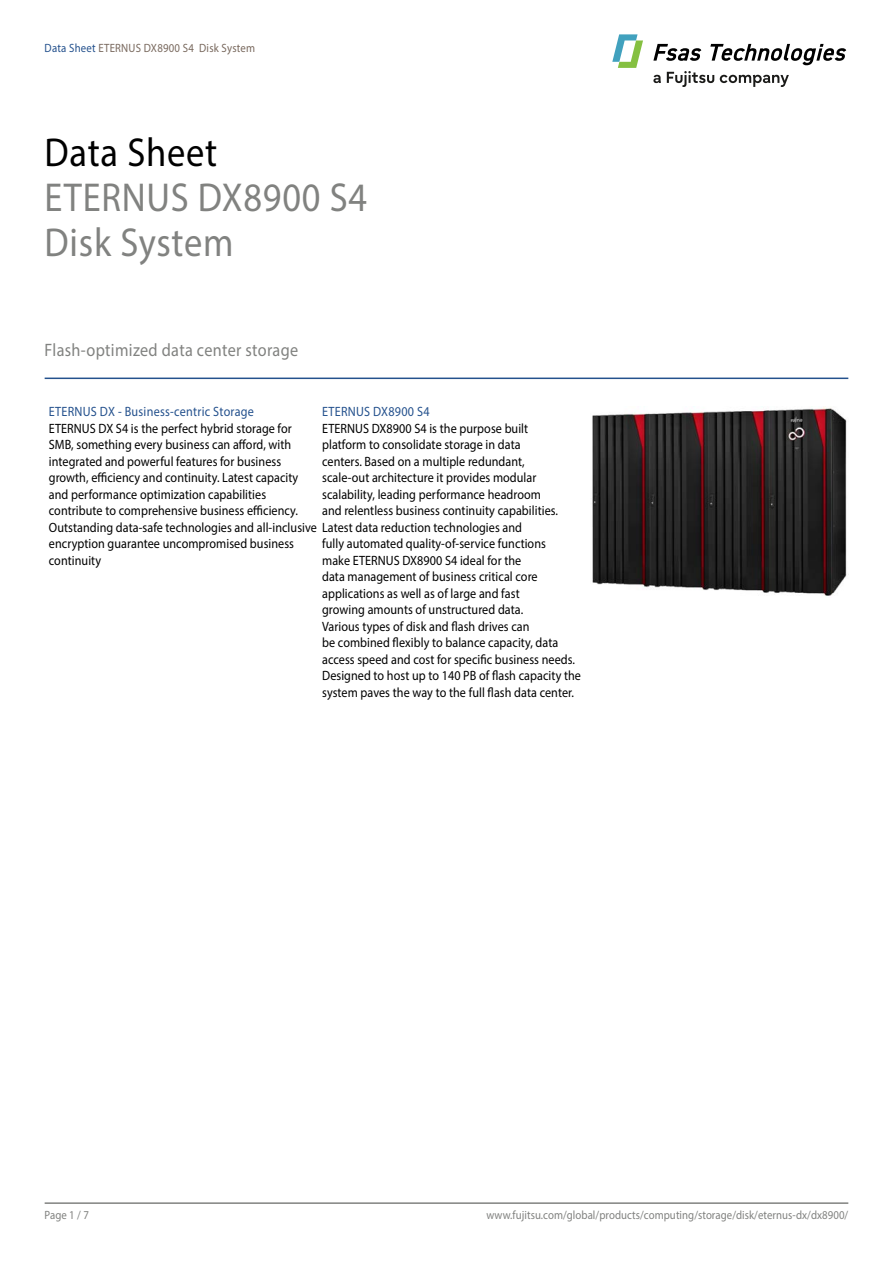
<style>
.page{position:relative;width:893px;height:1263px;background:#fff}
.page>*{position:absolute;margin:0;border:0;box-sizing:border-box;transform-origin:0 0}
.t1{font:40.5px/45px "Myriad Pro";letter-spacing:.02em;color:#818280;scale:.9 1}
.t2{font:40.5px "Myriad Pro";letter-spacing:.02em;color:#000;scale:.9 1}
.t3{font:18px "Myriad Pro";letter-spacing:.02em;color:#818280;scale:.9 1}
.t4{font:13.5px/16.5px "Myriad Pro";letter-spacing:.005em;color:#000;scale:.9 1}
.t5{font:13.5px "Myriad Pro";letter-spacing:.02em;color:#24518d;scale:.9 1}
.t6{font:12px "Myriad Pro";letter-spacing:.005em;color:#818280;scale:.9 1}
.t7{font:12px "Myriad Pro";letter-spacing:.02em;color:#79695e;scale:.9 1}
.s1{color:#24518d}
</style>
<div class="page">
<hr style="left:45px;top:1202px;width:803px;height:2px;background:#818280">
<hr style="left:45px;top:378px;width:803px;height:1px;background:#24518d">
<svg style="left:653px;top:44px;width:48px;height:17px"></svg>
<svg style="left:710px;top:44px;width:136px;height:21px"></svg>
<svg style="left:653px;top:75px;width:8px;height:8px"></svg>
<svg style="left:667px;top:71px;width:47px;height:16px"></svg>
<svg style="left:720px;top:75px;width:69px;height:12px"></svg>
<svg style="left:612px;top:34px;width:31px;height:34px"></svg>
<img style="left:592px;top:406px;width:255px;height:190px">
<p class="t7" style="left:45px;top:40px;width:235px"><span class="s1">Data Sheet</span> ETERNUS DX8900 S4 Disk System</p>
<h1 class="t2" style="left:45px;top:128px;width:193px">Data Sheet</h1>
<h1 class="t1" style="left:45px;top:175px;width:360px">ETERNUS DX8900 S4<br>Disk System</h1>
<h2 class="t3" style="left:45px;top:339px;width:283px">Flash-optimized data center storage</h2>
<p class="t5" style="left:322px;top:403px;width:121px">ETERNUS DX8900 S4</p>
<p class="t4" style="left:322px;top:420px;width:264px">ETERNUS DX8900 S4 is the purpose built platform to consolidate storage in data centers. Based on a multiple redundant, scale-out architecture it provides modular scalability, leading performance headroom and relentless business continuity capabilities.</p>
<p class="t4" style="left:322px;top:535px;width:289px">fully automated quality-of-service functions<br>make ETERNUS DX8900 S4 ideal for the<br>data management of business critical core applications as well as of large and fast<br>growing amounts of unstructured data.<br>Various types of disk and flash drives can<br>be combined flexibly to balance capacity, data access speed and cost for specific business needs.<br>Designed to host up to 140 PB of flash capacity the system paves the way to the full flash data center.</p>
<p class="t5" style="left:49px;top:403px;width:229px">ETERNUS DX - Business-centric Storage</p>
<p class="t4" style="left:49px;top:420px;width:527px">ETERNUS DX S4 is the perfect hybrid storage for<br>SMB, something every business can afford, with<br>integrated and powerful features for business<br>growth, efficiency and continuity. Latest capacity<br>and performance optimization capabilities<br>contribute to comprehensive business efficiency.<br>Outstanding data-safe technologies and all-inclusive Latest data reduction technologies and encryption guarantee uncompromised business<br>continuity</p>
<p class="t6" style="left:45px;top:1207px;width:51px">Page 1 / 7</p>
<p class="t6" style="left:486px;top:1207px;width:404px">www.fujitsu.com/global/products/computing/storage/disk/eternus-dx/dx8900/</p>
</div>
